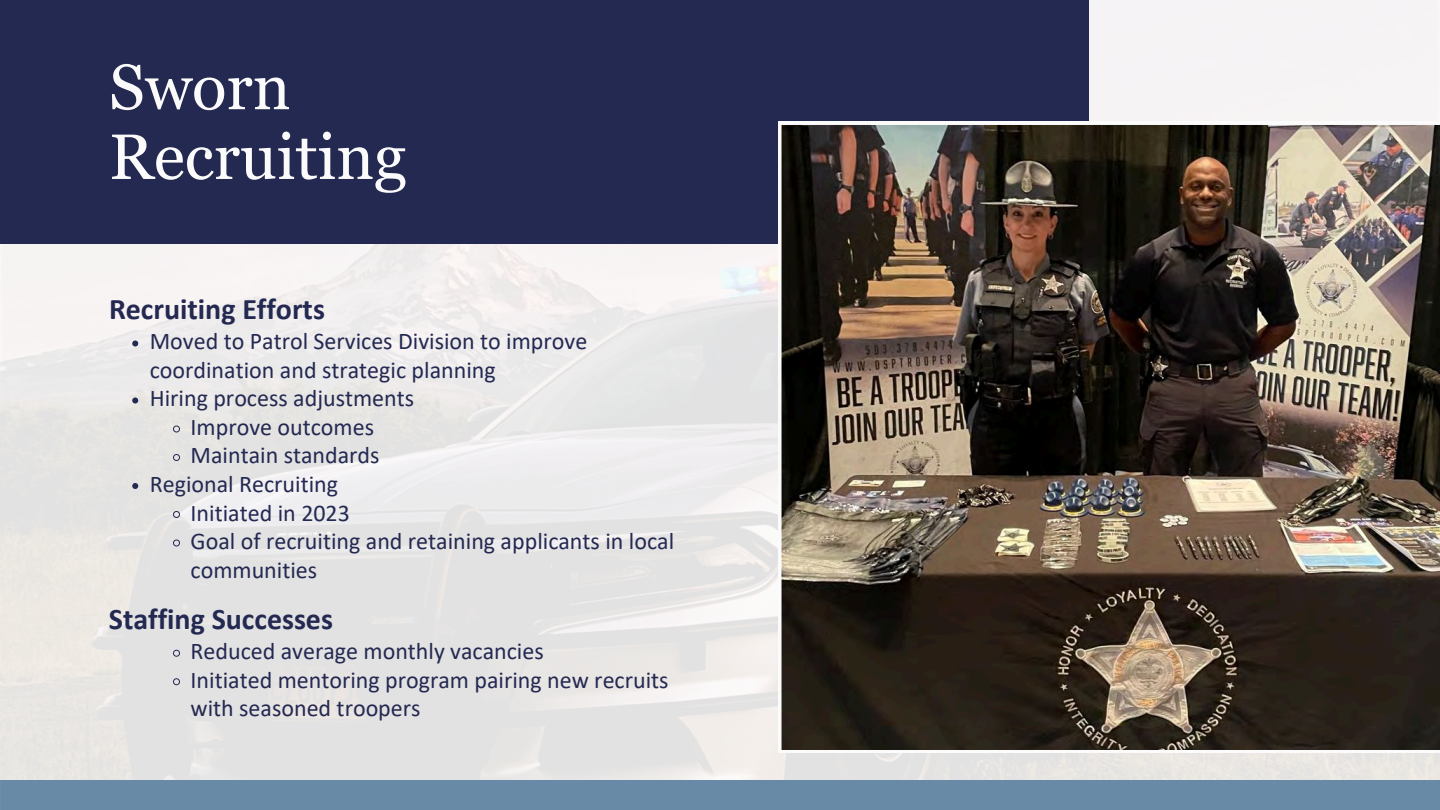
<style>
.page{position:relative;width:1440px;height:810px;background:#fff}
.page>*{position:absolute;margin:0;border:0;box-sizing:border-box;transform-origin:0 0}
.t1{font:64px/69.8px "Georgia Pro";color:#fbfbfb}
.t2{font:700 30px "Calibri";color:#242952}
.t3{font:24px/28.5px "Calibri";color:#242952}
</style>
<div class="page">
<img style="left:0;top:0;width:1440px;height:781px">
<div style="left:0;top:0;width:1089px;height:244px;background:#242952"></div>
<div style="left:0;top:781px;width:1440px;height:29px;background:#688aa6"></div>
<img style="left:779px;top:122px;width:661px;height:631px">
<svg style="left:132px;top:340px;width:6px;height:6px"></svg>
<svg style="left:132px;top:398px;width:6px;height:6px"></svg>
<svg style="left:173px;top:425px;width:7px;height:8px"></svg>
<svg style="left:173px;top:454px;width:7px;height:7px"></svg>
<svg style="left:132px;top:483px;width:6px;height:6px"></svg>
<svg style="left:173px;top:511px;width:7px;height:7px"></svg>
<svg style="left:173px;top:539px;width:7px;height:8px"></svg>
<svg style="left:173px;top:649px;width:7px;height:8px"></svg>
<svg style="left:173px;top:678px;width:7px;height:8px"></svg>
<h1 class="t1" style="left:109px;top:52px;width:299px">Sworn<br>Recruiting</h1>
<p class="t2" style="left:109px;top:296px;width:217px">Recruiting Efforts</p>
<h2 class="t3" style="left:150px;top:329px;width:439px">Moved to Patrol Services Division to improve coordination and strategic planning</h2>
<p class="t3" style="left:150px;top:386px;width:266px">Hiring process adjustments</p>
<p class="t3" style="left:191px;top:415px;width:185px">Improve outcomes</p>
<p class="t3" style="left:191px;top:443px;width:191px">Maintain standards</p>
<p class="t3" style="left:150px;top:472px;width:190px">Regional Recruiting</p>
<p class="t3" style="left:191px;top:500px;width:161px">Initiated in 2023</p>
<p class="t3" style="left:191px;top:529px;width:485px">Goal of recruiting and retaining applicants in local communities</p>
<p class="t2" style="left:109px;top:606px;width:225px">Staffing Successes</p>
<h2 class="t3" style="left:191px;top:639px;width:355px">Reduced average monthly vacancies</h2>
<p class="t3" style="left:191px;top:667px;width:479px">Initiated mentoring program pairing new recruits with seasoned troopers</p>
</div>
